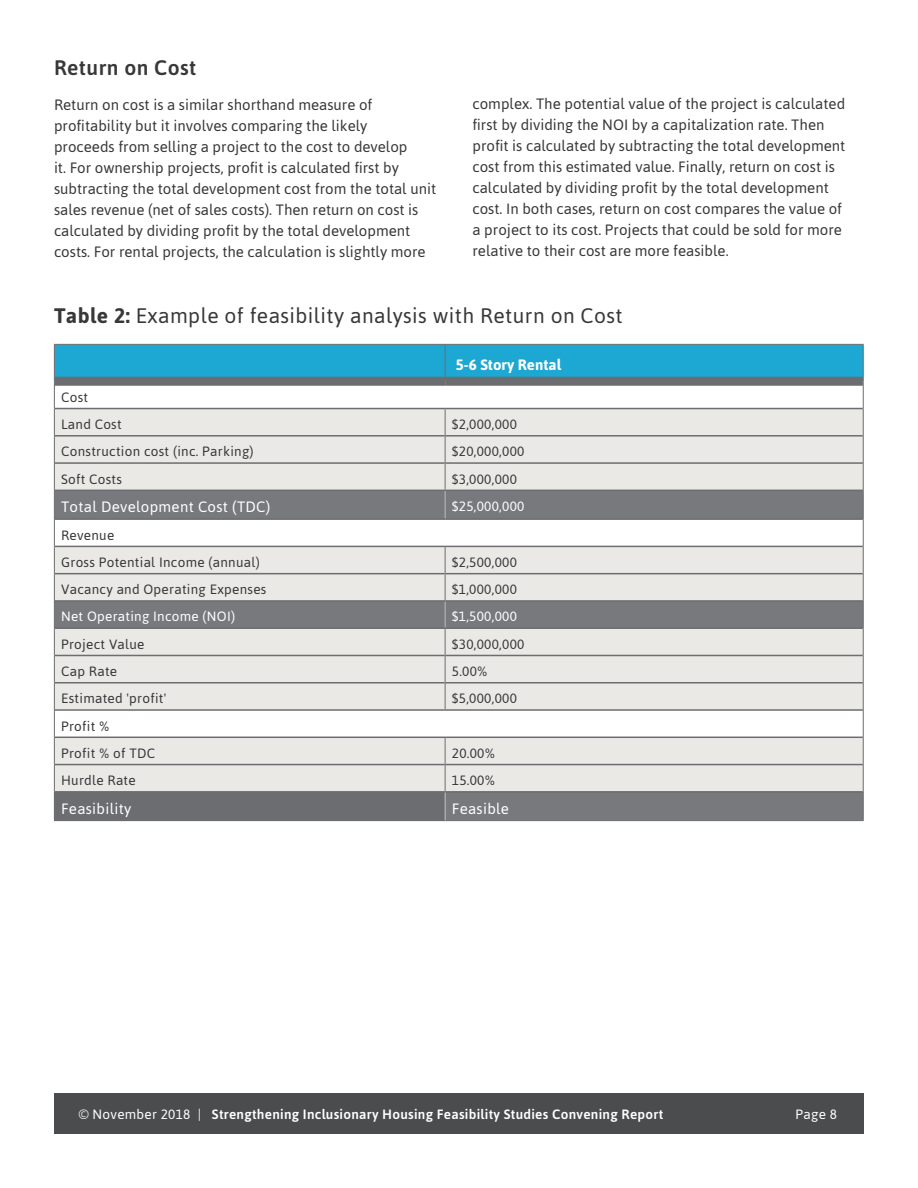
<style>
.page{position:relative;width:918px;height:1188px;background:#fff}
.page>*{position:absolute;margin:0;border:0;box-sizing:border-box;transform-origin:0 0}
.headline{font:21px "Asap";letter-spacing:.02em;color:#383839}
.headline-2{font:500 21px "Asap";letter-spacing:.02em;color:#383839}
.body{font:15px/21px "Asap";color:#383839}
.body-2{font:15px "Asap";letter-spacing:.02em;color:#fff}
.t1{font:700 15px "Asap";color:#fff}
.body-3{font:13.5px "Asap";letter-spacing:.02em;color:#383839}
.t2{font:500 13.5px "Asap";letter-spacing:.02em;color:#fff}
.body-4{font:13.5px "Asap";letter-spacing:.02em;color:#fff}
.s1{font-weight:700}
.s2{font-weight:400}
</style>
<div class="page">
<div style="left:54px;top:1094px;width:810px;height:40px;background:#4b4c4d"></div>
<hr style="left:54px;top:820px;width:391px;height:1px;background:#6c6d70">
<hr style="left:445px;top:820px;width:419px;height:1px;background:#6c6d70">
<svg style="left:54px;top:344px;width:810px;height:476px;background:#c3cbcd"></svg>
<p class="headline-2" style="left:54px;top:54px;width:144px">Return on Cost</p>
<p class="body" style="left:54px;top:94px;width:384px">Return on cost is a similar shorthand measure of profitability but it involves comparing the likely<br>proceeds from selling a project to the cost to develop<br>it. For ownership projects, profit is calculated first by subtracting the total development cost from the total unit sales revenue (net of sales costs). Then return on cost is calculated by dividing profit by the total development costs. For rental projects, the calculation is slightly more</p>
<p class="body" style="left:472px;top:93px;width:374px">complex. The potential value of the project is calculated first by dividing the NOI by a capitalization rate. Then profit is calculated by subtracting the total development cost from this estimated value. Finally, return on cost is calculated by dividing profit by the total development cost. In both cases, return on cost compares the value of a project to its cost. Projects that could be sold for more relative to their cost are more feasible.</p>
<p class="headline" style="left:54px;top:302px;width:570px"><span class="s1">Table 2:</span> Example of feasibility analysis with Return on Cost</p>
<p class="t1" style="left:456px;top:355px;width:107px">5-6 Story Rental</p>
<p class="body-3" style="left:61px;top:388px;width:29px">Cost</p>
<p class="body-3" style="left:61px;top:415px;width:62px">Land Cost</p>
<p class="body-3" style="left:452px;top:415px;width:67px">$2,000,000</p>
<p class="body-3" style="left:61px;top:443px;width:194px">Construction cost (inc. Parking)</p>
<p class="body-3" style="left:452px;top:443px;width:74px">$20,000,000</p>
<p class="body-3" style="left:61px;top:470px;width:62px">Soft Costs</p>
<p class="body-3" style="left:452px;top:470px;width:67px">$3,000,000</p>
<p class="body-2" style="left:61px;top:497px;width:211px">Total Development Cost (TDC)</p>
<p class="body-4" style="left:452px;top:497px;width:74px">$25,000,000</p>
<p class="body-3" style="left:61px;top:526px;width:55px">Revenue</p>
<p class="body-3" style="left:61px;top:553px;width:200px">Gross Potential Income (annual)</p>
<p class="body-3" style="left:452px;top:553px;width:67px">$2,500,000</p>
<p class="body-3" style="left:61px;top:581px;width:207px">Vacancy and Operating Expenses</p>
<p class="body-3" style="left:452px;top:581px;width:67px">$1,000,000</p>
<p class="body-4" style="left:61px;top:608px;width:176px">Net Operating Income (NOI)</p>
<p class="body-4" style="left:452px;top:608px;width:67px">$1,500,000</p>
<p class="body-3" style="left:61px;top:635px;width:85px">Project Value</p>
<p class="body-3" style="left:452px;top:635px;width:74px">$30,000,000</p>
<p class="body-3" style="left:61px;top:662px;width:58px">Cap Rate</p>
<p class="body-3" style="left:452px;top:662px;width:37px">5.00%</p>
<p class="body-3" style="left:61px;top:690px;width:107px">Estimated 'profit'</p>
<p class="body-3" style="left:452px;top:690px;width:67px">$5,000,000</p>
<p class="body-3" style="left:61px;top:717px;width:50px">Profit %</p>
<p class="body-3" style="left:61px;top:744px;width:95px">Profit % of TDC</p>
<p class="body-3" style="left:452px;top:744px;width:45px">20.00%</p>
<p class="body-3" style="left:61px;top:771px;width:76px">Hurdle Rate</p>
<p class="body-3" style="left:452px;top:771px;width:45px">15.00%</p>
<p class="body-2" style="left:61px;top:799px;width:72px">Feasibility</p>
<p class="body-2" style="left:452px;top:799px;width:59px">Feasible</p>
<p class="t2" style="left:79px;top:1106px;width:586px"><span class="s2">© November 2018 |</span> Strengthening Inclusionary Housing Feasibility Studies Convening Report</p>
<p class="body-4" style="left:795px;top:1106px;width:43px">Page 8</p>
</div>
